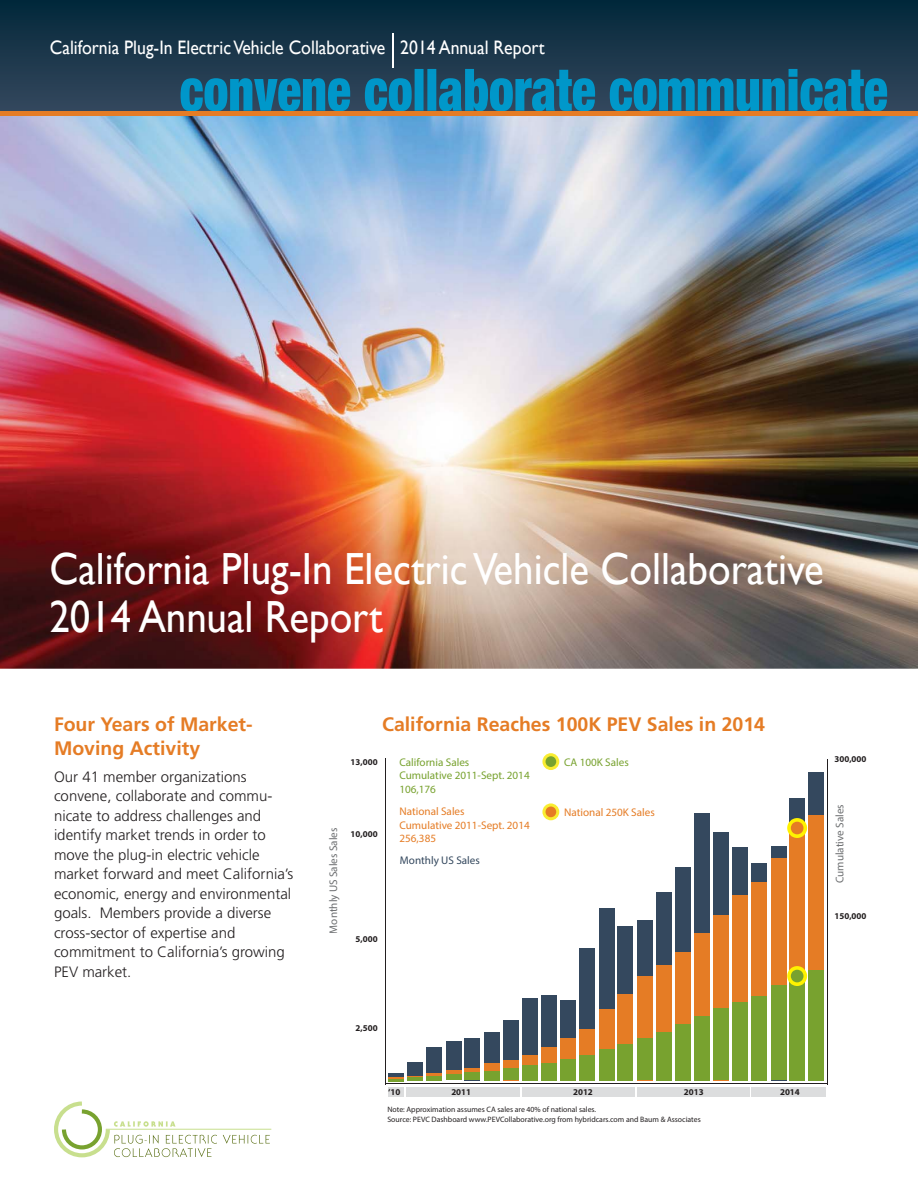
<style>
.page{position:relative;width:918px;height:1188px;background:#fff}
.page>*{position:absolute;margin:0;border:0;box-sizing:border-box;transform-origin:0 0}
.t1{font:45px/48px "Gill Sans";color:#fff;scale:.91 1}
.t2{font:700 19.5px/24px "Frutiger";color:#e57c25}
.t3{font:19.5px "Gill Sans";color:#fff;scale:.91 1}
.t4{font:300 15px/19.5px "Frutiger";color:#231f20}
.t5{font:11.1px/13.4px "Myriad Pro";color:#e57c25}
.t6{font:11.1px/13.4px "Myriad Pro";color:#78a22f}
.t7{font:11.1px "Myriad Pro";color:#6d6f71}
.t8{font:11.1px "Myriad Pro";color:#34485e}
.t9{font:700 8.85px "Myriad Pro";color:#231f20}
.t10{font:7.8px/9.3px "Myriad Pro";color:#231f20}
</style>
<div class="page">
<img style="left:0;top:115px;width:918px;height:554px">
<div style="left:388px;top:1074px;width:15px;height:6px;background:#34485e"></div>
<div style="left:407px;top:1062px;width:16px;height:18px;background:#34485e"></div>
<div style="left:426px;top:1047px;width:16px;height:33px;background:#34485e"></div>
<div style="left:446px;top:1042px;width:15px;height:38px;background:#34485e"></div>
<div style="left:465px;top:1038px;width:15px;height:42px;background:#34485e"></div>
<div style="left:484px;top:1032px;width:16px;height:48px;background:#34485e"></div>
<div style="left:503px;top:1020px;width:16px;height:60px;background:#34485e"></div>
<div style="left:522px;top:999px;width:15px;height:81px;background:#34485e"></div>
<div style="left:541px;top:995px;width:16px;height:85px;background:#34485e"></div>
<div style="left:561px;top:1001px;width:15px;height:79px;background:#34485e"></div>
<div style="left:579px;top:948px;width:16px;height:132px;background:#34485e"></div>
<div style="left:599px;top:909px;width:16px;height:171px;background:#34485e"></div>
<div style="left:617px;top:926px;width:16px;height:154px;background:#34485e"></div>
<div style="left:637px;top:920px;width:15px;height:160px;background:#34485e"></div>
<div style="left:656px;top:892px;width:15px;height:188px;background:#34485e"></div>
<div style="left:676px;top:868px;width:15px;height:212px;background:#34485e"></div>
<div style="left:694px;top:813px;width:16px;height:267px;background:#34485e"></div>
<div style="left:713px;top:832px;width:15px;height:248px;background:#34485e"></div>
<div style="left:732px;top:847px;width:15px;height:233px;background:#34485e"></div>
<div style="left:751px;top:864px;width:16px;height:216px;background:#34485e"></div>
<div style="left:771px;top:846px;width:15px;height:234px;background:#34485e"></div>
<div style="left:789px;top:798px;width:16px;height:282px;background:#34485e"></div>
<div style="left:809px;top:772px;width:15px;height:308px;background:#34485e"></div>
<hr style="left:388px;top:1077px;width:15px;height:4px;background:#e57c25">
<hr style="left:407px;top:1076px;width:16px;height:4px;background:#e57c25">
<div style="left:426px;top:1073px;width:16px;height:7px;background:#e57c25"></div>
<svg style="left:446px;top:1070px;width:15px;height:5px"></svg>
<svg style="left:465px;top:1068px;width:15px;height:5px"></svg>
<div style="left:484px;top:1063px;width:16px;height:17px;background:#e57c25"></div>
<div style="left:503px;top:1060px;width:16px;height:20px;background:#e57c25"></div>
<div style="left:522px;top:1055px;width:15px;height:25px;background:#e57c25"></div>
<div style="left:541px;top:1047px;width:16px;height:33px;background:#e57c25"></div>
<div style="left:561px;top:1038px;width:15px;height:42px;background:#e57c25"></div>
<div style="left:579px;top:1029px;width:16px;height:51px;background:#e57c25"></div>
<div style="left:599px;top:1010px;width:16px;height:70px;background:#e57c25"></div>
<div style="left:617px;top:994px;width:16px;height:86px;background:#e57c25"></div>
<div style="left:637px;top:976px;width:15px;height:104px;background:#e57c25"></div>
<div style="left:656px;top:965px;width:15px;height:115px;background:#e57c25"></div>
<div style="left:676px;top:953px;width:15px;height:127px;background:#e57c25"></div>
<div style="left:694px;top:933px;width:16px;height:147px;background:#e57c25"></div>
<div style="left:713px;top:915px;width:15px;height:165px;background:#e57c25"></div>
<div style="left:732px;top:896px;width:15px;height:184px;background:#e57c25"></div>
<div style="left:751px;top:882px;width:16px;height:198px;background:#e57c25"></div>
<div style="left:771px;top:858px;width:15px;height:222px;background:#e57c25"></div>
<div style="left:789px;top:827px;width:16px;height:253px;background:#e57c25"></div>
<div style="left:809px;top:815px;width:15px;height:265px;background:#e57c25"></div>
<svg style="left:388px;top:1079px;width:15px;height:2px"></svg>
<hr style="left:407px;top:1077px;width:16px;height:4px;background:#78a22f">
<hr style="left:426px;top:1076px;width:16px;height:4px;background:#78a22f">
<div style="left:446px;top:1075px;width:15px;height:5px;background:#78a22f"></div>
<div style="left:465px;top:1073px;width:15px;height:7px;background:#78a22f"></div>
<div style="left:484px;top:1071px;width:16px;height:9px;background:#78a22f"></div>
<div style="left:503px;top:1068px;width:16px;height:12px;background:#78a22f"></div>
<div style="left:522px;top:1065px;width:15px;height:15px;background:#78a22f"></div>
<div style="left:541px;top:1063px;width:16px;height:17px;background:#78a22f"></div>
<div style="left:561px;top:1059px;width:15px;height:21px;background:#78a22f"></div>
<div style="left:579px;top:1055px;width:16px;height:25px;background:#78a22f"></div>
<div style="left:599px;top:1049px;width:16px;height:31px;background:#78a22f"></div>
<div style="left:617px;top:1044px;width:16px;height:36px;background:#78a22f"></div>
<div style="left:637px;top:1038px;width:15px;height:42px;background:#78a22f"></div>
<div style="left:656px;top:1032px;width:15px;height:48px;background:#78a22f"></div>
<div style="left:676px;top:1024px;width:15px;height:56px;background:#78a22f"></div>
<div style="left:694px;top:1016px;width:16px;height:64px;background:#78a22f"></div>
<div style="left:713px;top:1008px;width:15px;height:72px;background:#78a22f"></div>
<div style="left:732px;top:1002px;width:15px;height:78px;background:#78a22f"></div>
<div style="left:751px;top:996px;width:16px;height:84px;background:#78a22f"></div>
<div style="left:771px;top:986px;width:15px;height:94px;background:#78a22f"></div>
<div style="left:789px;top:976px;width:16px;height:104px;background:#78a22f"></div>
<div style="left:809px;top:970px;width:15px;height:110px;background:#78a22f"></div>
<div style="left:388px;top:1087px;width:15px;height:10px;background:#dcddde"></div>
<div style="left:406px;top:1087px;width:114px;height:10px;background:#dcddde"></div>
<div style="left:522px;top:1087px;width:113px;height:10px;background:#dcddde"></div>
<div style="left:637px;top:1087px;width:113px;height:10px;background:#dcddde"></div>
<div style="left:751px;top:1087px;width:75px;height:10px;background:#dcddde"></div>
<hr style="left:385px;top:1084px;width:443px;height:1px;background:#231f20">
<hr style="left:386px;top:758px;width:1px;height:326px;background:#231f20">
<hr style="left:827px;top:759px;width:1px;height:325px;background:#231f20">
<svg style="left:787px;top:966px;width:20px;height:20px"></svg>
<svg style="left:787px;top:818px;width:20px;height:20px"></svg>
<svg style="left:542px;top:753px;width:17px;height:17px"></svg>
<svg style="left:542px;top:803px;width:17px;height:17px"></svg>
<svg style="left:223px;top:1135px;width:47px;height:9px"></svg>
<hr style="left:106px;top:1129px;width:165px;height:1px;background:#c8df8e">
<svg style="left:54px;top:1101px;width:163px;height:56px"></svg>
<svg style="left:0;top:0;width:918px;height:111px;background:#143346"></svg>
<hr style="left:393px;top:33px;width:1px;height:34px;background:#fff">
<svg style="left:181px;top:69px;width:706px;height:42px;background:#146a8e"></svg>
<svg style="left:181px;top:78px;width:169px;height:33px;background:#0e7ca5"></svg>
<hr style="left:0;top:111px;width:918px;height:4px;background:#e57c25">
<h2 class="t3" style="left:50px;top:36px;width:545px">California Plug-In Electric Vehicle Collaborative 2014 Annual Report</h2>
<h1 class="t1" style="left:50px;top:545px;width:852px">California Plug-In Electric Vehicle Collaborative<br>2014 Annual Report</h1>
<h2 class="t2" style="left:54px;top:713px;width:200px">Four Years of Market-<br>Moving Activity</h2>
<p class="t4" style="left:54px;top:768px;width:241px">Our 41 member organizations convene, collaborate and commu&shy;nicate to address challenges and identify market trends in order to move the plug-in electric vehicle market forward and meet California’s economic, energy and environmental goals. Members provide a diverse cross-sector of expertise and commitment to California’s growing<br>PEV market.</p>
<p class="t7" style="left:329px;top:934px;width:107px;rotate:-90deg">Monthly US Sales Sales</p>
<h2 class="t2" style="left:382px;top:713px;width:384px">California Reaches 100K PEV Sales in 2014</h2>
<p class="t9" style="left:351px;top:757px;width:29px">13,000</p>
<p class="t9" style="left:351px;top:829px;width:29px">10,000</p>
<p class="t6" style="left:399px;top:757px;width:132px">California Sales<br>Cumulative 2011-Sept. 2014<br>106,176</p>
<p class="t6" style="left:564px;top:757px;width:66px">CA 100K Sales</p>
<p class="t5" style="left:400px;top:806px;width:67px">National Sales</p>
<p class="t5" style="left:564px;top:806px;width:92px">National 250K Sales</p>
<p class="t5" style="left:400px;top:819px;width:132px">Cumulative 2011-Sept. 2014<br>256,385</p>
<p class="t8" style="left:400px;top:857px;width:81px">Monthly US Sales</p>
<p class="t9" style="left:356px;top:934px;width:24px">5,000</p>
<p class="t9" style="left:356px;top:1023px;width:24px">2,500</p>
<p class="t9" style="left:388px;top:1087px;width:14px">‘10</p>
<p class="t9" style="left:451px;top:1087px;width:21px">2011</p>
<p class="t9" style="left:573px;top:1087px;width:21px">2012</p>
<p class="t9" style="left:684px;top:1087px;width:21px">2013</p>
<p class="t9" style="left:780px;top:1087px;width:21px">2014</p>
<p class="t10" style="left:387px;top:1106px;width:315px">Note: Approximation assumes CA sales are 40% of national sales.<br>Source: PEVC Dashboard www.PEVCollaborative.org from hybridcars.com and Baum &amp; Associates</p>
<p class="t9" style="left:835px;top:754px;width:33px">300,000</p>
<p class="t7" style="left:835px;top:883px;width:80px;rotate:-90deg">Cumulative Sales</p>
<p class="t9" style="left:835px;top:911px;width:33px">150,000</p>
</div>
